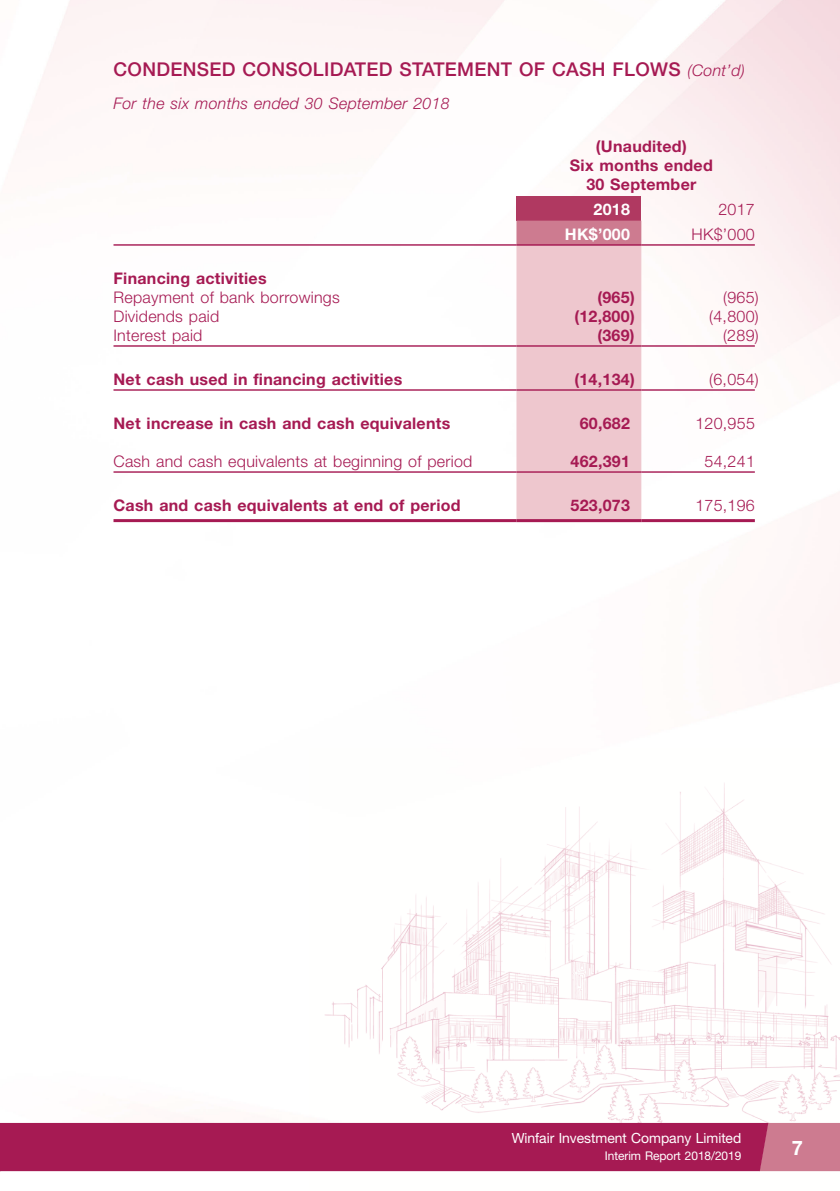
<style>
.page{position:relative;width:840px;height:1191px;background:#fff}
.page>*{position:absolute;margin:0;border:0;box-sizing:border-box;transform-origin:0 0}
.t1{font:700 20px "Helvetica Neue LT Std";color:#fff}
.t2{font:500 19px "Helvetica Neue LT Std";letter-spacing:.015em;color:#a61a53}
.t3{font:700 16px/19px "Helvetica Neue LT Std";letter-spacing:.015em;color:#a61a53;text-align:center}
.t4{font:300 16px "Helvetica Neue LT Std";letter-spacing:.015em;color:#a61a53}
.t5{font:italic 300 16px "Helvetica Neue LT Std";letter-spacing:.015em;color:#a61a53}
.t6{font:700 16px "Helvetica Neue LT Std";letter-spacing:.015em;color:#fff}
.t7{font:14px "Helvetica Neue LT Std";color:#fff}
.t8{font:12px "Helvetica Neue LT Std";color:#fff}
.s1{font-weight:300;font-style:italic;font-size:16px}
</style>
<div class="page">
<img style="left:0;top:0;width:839px;height:1123px">
<img style="left:309px;top:748px;width:530px;height:424px">
<svg style="left:0;top:1123px;width:839px;height:48px;background:#a92258"></svg>
<div style="left:516px;top:196px;width:125px;height:25px;background:#b03961"></div>
<svg style="left:516px;top:221px;width:125px;height:298px;background:#ebc1c9"></svg>
<hr style="left:113px;top:244px;width:403px;height:2px;background:#a61a53">
<hr style="left:516px;top:244px;width:125px;height:2px;background:#a61a53">
<hr style="left:641px;top:244px;width:113px;height:2px;background:#a61a53">
<hr style="left:113px;top:345px;width:403px;height:2px;background:#a61a53">
<hr style="left:516px;top:345px;width:125px;height:2px;background:#a61a53">
<hr style="left:641px;top:345px;width:113px;height:2px;background:#a61a53">
<hr style="left:113px;top:389px;width:403px;height:2px;background:#a61a53">
<hr style="left:516px;top:389px;width:125px;height:2px;background:#a61a53">
<hr style="left:641px;top:389px;width:113px;height:2px;background:#a61a53">
<hr style="left:113px;top:471px;width:403px;height:2px;background:#a61a53">
<hr style="left:516px;top:471px;width:125px;height:2px;background:#a61a53">
<hr style="left:641px;top:471px;width:113px;height:2px;background:#a61a53">
<hr style="left:113px;top:519px;width:403px;height:3px;background:#a61a53">
<hr style="left:516px;top:519px;width:125px;height:3px;background:#a61a53">
<hr style="left:641px;top:519px;width:113px;height:3px;background:#a61a53">
<p class="t2" style="left:113px;top:58px;width:632px">CONDENSED CONSOLIDATED STATEMENT OF CASH FLOWS <span class="s1">(Cont’d)</span></p>
<p class="t5" style="left:113px;top:94px;width:337px">For the six months ended 30 September 2018</p>
<p class="t3" style="left:569px;top:137px;width:144px">(Unaudited)<br>Six months ended<br>30 September</p>
<p class="t6" style="left:593px;top:199px;width:38px">2018</p>
<p class="t4" style="left:718px;top:199px;width:38px">2017</p>
<p class="t6" style="left:564px;top:224px;width:67px">HK$’000</p>
<p class="t4" style="left:691px;top:224px;width:65px">HK$’000</p>
<p class="t3" style="left:113px;top:268px;width:154px">Financing activities</p>
<p class="t4" style="left:113px;top:287px;width:228px">Repayment of bank borrowings</p>
<p class="t3" style="left:597px;top:287px;width:39px">(965)</p>
<p class="t4" style="left:722px;top:287px;width:37px">(965)</p>
<p class="t4" style="left:113px;top:306px;width:107px">Dividends paid</p>
<p class="t3" style="left:574px;top:306px;width:62px">(12,800)</p>
<p class="t4" style="left:709px;top:306px;width:51px">(4,800)</p>
<p class="t4" style="left:113px;top:325px;width:90px">Interest paid</p>
<p class="t3" style="left:597px;top:325px;width:39px">(369)</p>
<p class="t4" style="left:722px;top:325px;width:37px">(289)</p>
<p class="t3" style="left:113px;top:369px;width:290px">Net cash used in financing activities</p>
<p class="t3" style="left:574px;top:369px;width:62px">(14,134)</p>
<p class="t4" style="left:709px;top:369px;width:51px">(6,054)</p>
<p class="t3" style="left:113px;top:413px;width:338px">Net increase in cash and cash equivalents</p>
<p class="t3" style="left:579px;top:413px;width:52px">60,682</p>
<p class="t4" style="left:695px;top:413px;width:61px">120,955</p>
<p class="t4" style="left:113px;top:451px;width:360px">Cash and cash equivalents at beginning of period</p>
<p class="t3" style="left:570px;top:451px;width:61px">462,391</p>
<p class="t4" style="left:704px;top:451px;width:52px">54,241</p>
<p class="t3" style="left:113px;top:495px;width:348px">Cash and cash equivalents at end of period</p>
<p class="t3" style="left:570px;top:495px;width:61px">523,073</p>
<p class="t4" style="left:695px;top:495px;width:61px">175,196</p>
<p class="t7" style="left:511px;top:1130px;width:231px">Winfair Investment Company Limited</p>
<p class="t8" style="left:604px;top:1149px;width:138px">Interim Report 2018/2019</p>
<p class="t1" style="left:791px;top:1135px;width:13px">7</p>
</div>
